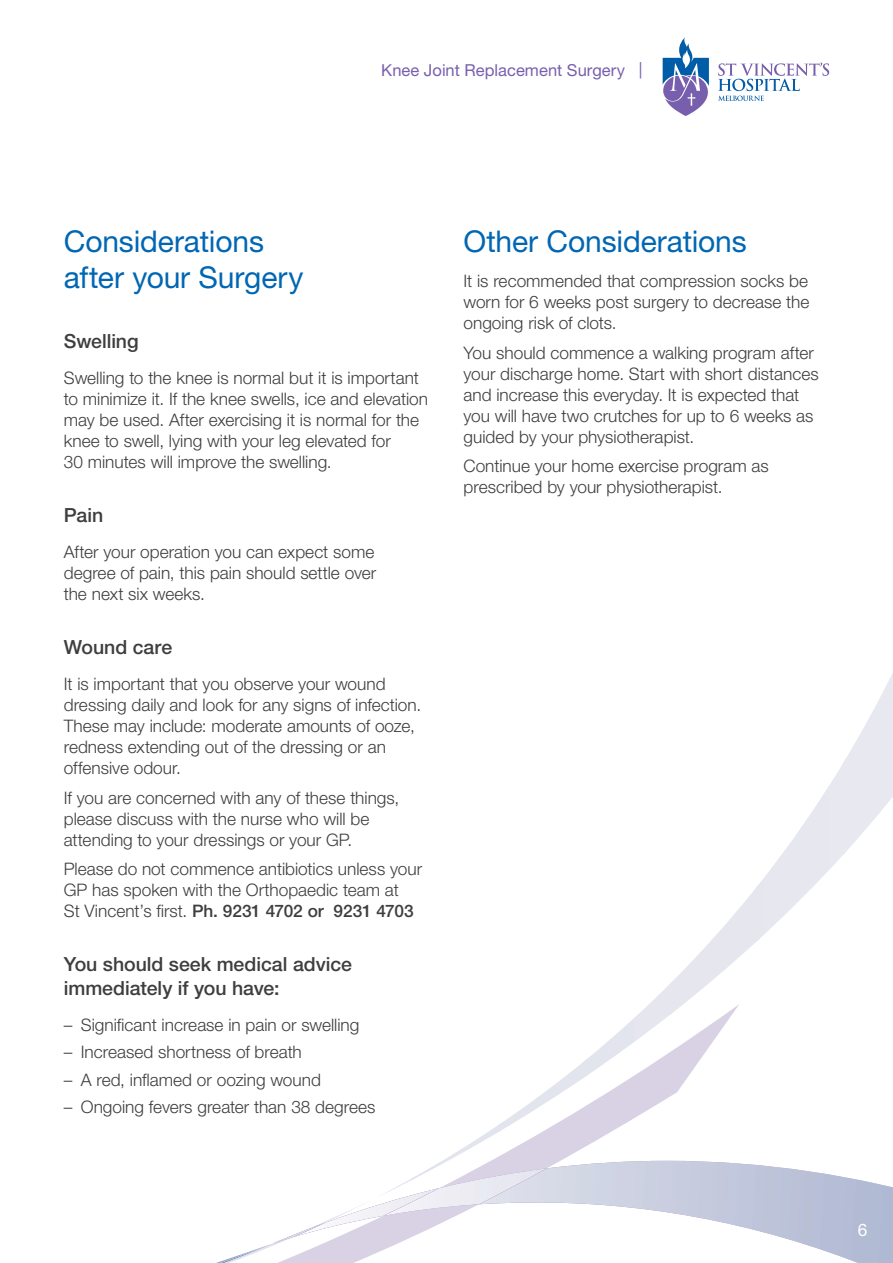
<style>
.page{position:relative;width:893px;height:1263px;background:#fff}
.page>*{position:absolute;margin:0;border:0;box-sizing:border-box;transform-origin:0 0}
.C_head{font:30px/36px "Helvetica Neue";letter-spacing:-.005em;color:#0166b3}
.D_head{font:500 19.5px/24px "Helvetica Neue";color:#3e3e3f}
.Body{font:300 17.25px/21px "Helvetica Neue";color:#3e3e3f}
.Body-2{font:17.25px "Helvetica Neue";color:#fff}
.t1{font:16.5px "Helvetica Neue";color:#785fad}
.s1{font-weight:500}
</style>
<div class="page">
<img style="left:739px;top:1163px;width:154px;height:100px">
<svg style="left:278px;top:1015px;width:461px;height:248px"></svg>
<img style="left:383px;top:1168px;width:164px;height:48px">
<img style="left:760px;top:758px;width:86px;height:180px">
<img style="left:673px;top:883px;width:87px;height:132px">
<img style="left:584px;top:981px;width:89px;height:96px">
<img style="left:498px;top:1058px;width:90px;height:74px">
<img style="left:411px;top:1123px;width:90px;height:57px">
<img style="left:272px;top:1176px;width:143px;height:85px">
<img style="left:216px;top:1244px;width:56px;height:19px">
<img style="left:272px;top:1223px;width:53px;height:21px">
<svg style="left:663px;top:37px;width:166px;height:79px"></svg>
<p class="t1" style="left:381px;top:61px;width:263px">Knee Joint Replacement Surgery |</p>
<p class="C_head" style="left:64px;top:222px;width:241px">Considerations after your Surgery</p>
<p class="D_head" style="left:64px;top:328px;width:76px">Swelling</p>
<p class="Body" style="left:64px;top:366px;width:366px">Swelling to the knee is normal but it is important to minimize it. If the knee swells, ice and elevation may be used. After exercising it is normal for the knee to swell, lying with your leg elevated for<br>30 minutes will improve the swelling.</p>
<p class="D_head" style="left:64px;top:503px;width:41px">Pain</p>
<p class="Body" style="left:64px;top:541px;width:314px;text-align:justify">After your operation you can expect some degree of pain, this pain should settle over the next six weeks.</p>
<p class="D_head" style="left:64px;top:635px;width:110px">Wound care</p>
<p class="Body" style="left:64px;top:673px;width:359px">It is important that you observe your wound dressing daily and look for any signs of infection.<br>These may include: moderate amounts of ooze, redness extending out of the dressing or an offensive odour.</p>
<p class="Body" style="left:64px;top:787px;width:337px">If you are concerned with any of these things, please discuss with the nurse who will be attending to your dressings or your GP.</p>
<p class="Body" style="left:64px;top:858px;width:360px">Please do not commence antibiotics unless your<br>GP has spoken with the Orthopaedic team at<br>St Vincent’s first. <span class="s1">Ph. 9231 4702 or 9231 4703</span></p>
<p class="D_head" style="left:64px;top:952px;width:290px">You should seek medical advice immediately if you have:</p>
<p class="Body" style="left:64px;top:1014px;width:297px">– Significant increase in pain or swelling</p>
<p class="Body" style="left:64px;top:1041px;width:240px">– Increased shortness of breath</p>
<p class="Body" style="left:64px;top:1068px;width:259px">– A red, inflamed or oozing wound</p>
<p class="Body" style="left:64px;top:1096px;width:313px">– Ongoing fevers greater than 38 degrees</p>
<p class="C_head" style="left:463px;top:222px;width:285px">Other Considerations</p>
<p class="Body" style="left:463px;top:270px;width:347px;text-align:justify">It is recommended that compression socks be worn for 6 weeks post surgery to decrease the ongoing risk of clots.</p>
<p class="Body" style="left:463px;top:342px;width:357px">You should commence a walking program after your discharge home. Start with short distances and increase this everyday. It is expected that you will have two crutches for up to 6 weeks as guided by your physiotherapist.</p>
<p class="Body" style="left:463px;top:455px;width:307px">Continue your home exercise program as prescribed by your physiotherapist.</p>
<p class="Body-2" style="left:858px;top:1220px;width:11px">6</p>
</div>
